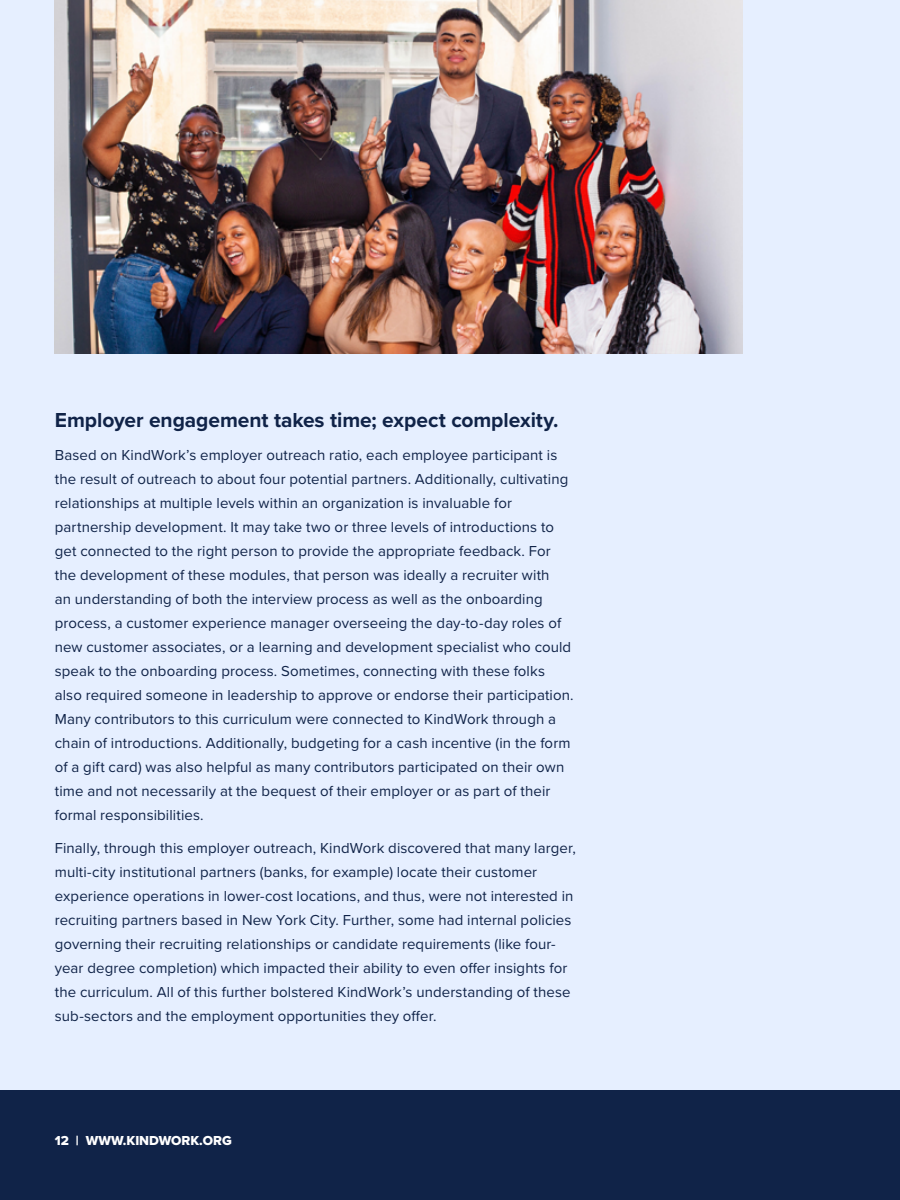
<style>
.page{position:relative;width:900px;height:1200px;background:#e6efff}
.page>*{position:absolute;margin:0;border:0;box-sizing:border-box;transform-origin:0 0}
.t1{font:700 21px "Proxima Nova";letter-spacing:-.005em;color:#102348}
.t2{font:15px/24px "Proxima Nova";letter-spacing:.005em;color:#102348}
.t3{font:13.5px "Proxima Nova Extrabld";color:#fff}
</style>
<div class="page">
<img style="left:55px;top:0;width:688px;height:353px">
<div style="left:0;top:1090px;width:900px;height:110px;background:#102348"></div>
<h1 class="t1" style="left:55px;top:404px;width:505px">Employer engagement takes time; expect complexity.</h1>
<p class="t2" style="left:55px;top:442px;width:520px">Based on KindWork’s employer outreach ratio, each employee participant is the result of outreach to about four potential partners. Additionally, cultivating relationships at multiple levels within an organization is invaluable for partnership development. It may take two or three levels of introductions to get connected to the right person to provide the appropriate feedback. For the development of these modules, that person was ideally a recruiter with<br>an understanding of both the interview process as well as the onboarding process, a customer experience manager overseeing the day-to-day roles of new customer associates, or a learning and development specialist who could speak to the onboarding process. Sometimes, connecting with these folks also required someone in leadership to approve or endorse their participation.<br>Many contributors to this curriculum were connected to KindWork through a chain of introductions. Additionally, budgeting for a cash incentive (in the form of a gift card) was also helpful as many contributors participated on their own time and not necessarily at the bequest of their employer or as part of their formal responsibilities.</p>
<p class="t2" style="left:55px;top:835px;width:522px">Finally, through this employer outreach, KindWork discovered that many larger, multi-city institutional partners (banks, for example) locate their customer experience operations in lower-cost locations, and thus, were not interested in recruiting partners based in New York City. Further, some had internal policies governing their recruiting relationships or candidate requirements (like four&shy;year degree completion) which impacted their ability to even offer insights for the curriculum. All of this further bolstered KindWork’s understanding of these sub-sectors and the employment opportunities they offer.</p>
<p class="t3" style="left:55px;top:1130px;width:179px">12 | WWW.KINDWORK.ORG</p>
</div>
